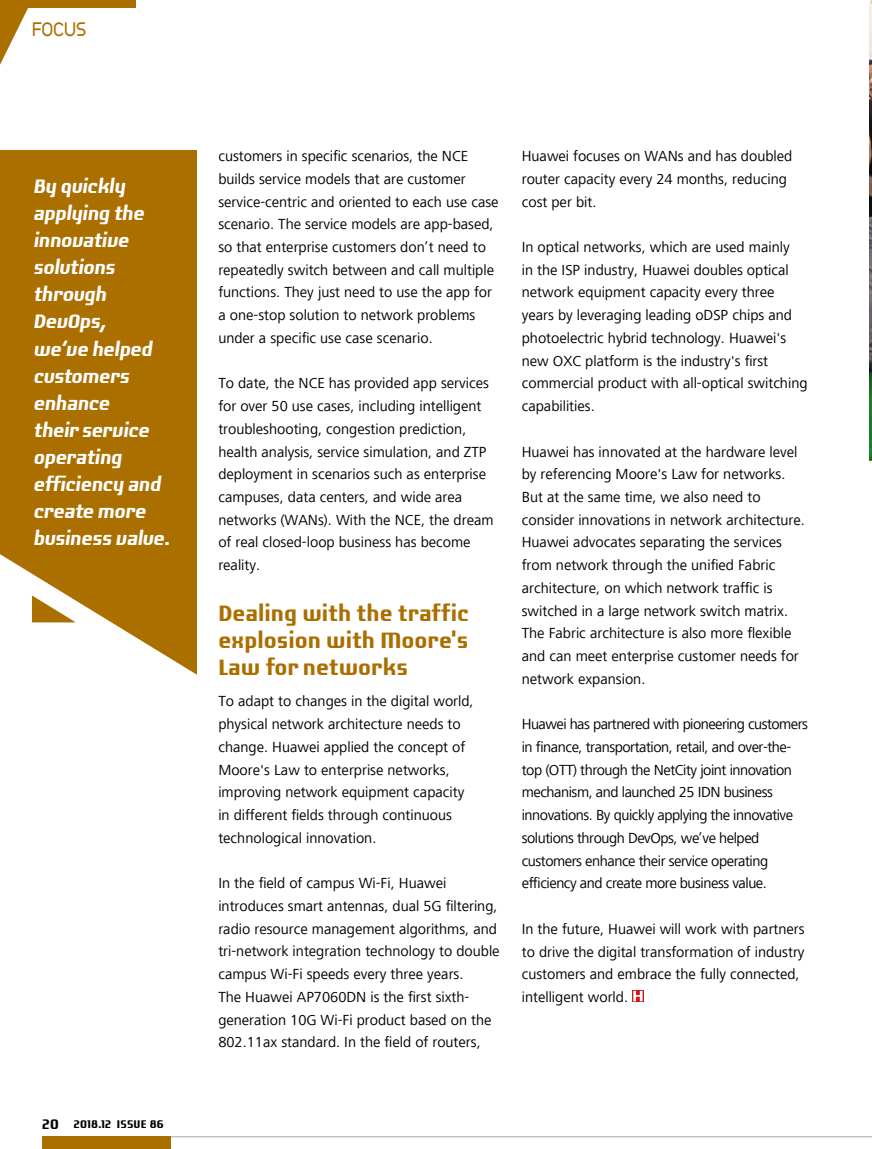
<style>
.page{position:relative;width:872px;height:1149px;background:#fff}
.page>*{position:absolute;margin:0;border:0;box-sizing:border-box;transform-origin:0 0}
.t1{font:700 24px/27px "Laconic";color:#ab6f00;text-align:justify}
.t2{font:700 21px/27px "Laconic";color:#fff}
.t3{font:700 18.6px "Time Burner";color:#ab6f00}
.t4{font:15px/22.6px "Frutiger Next LT";color:#000}
.t5{font:15px/22.6px "Frutiger Next LT";letter-spacing:-.03em;color:#000}
.t6{font:700 12px "Laconic";color:#000}
.s1{font-size:15px}
</style>
<div class="page">
<hr style="left:171px;top:1135px;width:701px;height:1px;background:#a6afb5">
<svg style="left:0;top:8px;width:28px;height:57px"></svg>
<div style="left:0;top:0;width:136px;height:8px;background:#ab6f00"></div>
<div style="left:43px;top:1135px;width:128px;height:13px;background:#ab6f00"></div>
<svg style="left:632px;top:990px;width:11px;height:11px"></svg>
<svg style="left:633px;top:990px;width:9px;height:10px"></svg>
<img style="left:870px;top:0;width:2px;height:462px">
<svg style="left:0;top:470px;width:197px;height:204px;fill:#ab6f00"></svg>
<div style="left:0;top:150px;width:197px;height:320px;background:#ab6f00"></div>
<p class="t3" style="left:33px;top:15px;width:56px">FOCUS</p>
<h2 class="t2" style="left:33px;top:172px;width:142px">By quickly applying the innovative solutions through<br>DevOps,<br>we’ve helped customers enhance theirservice operating efficiency and create more business value.</h2>
<p class="t6" style="left:42px;top:1116px;width:123px"><span class="s1">20</span> 2018.12 ISSUE 86</p>
<p class="t4" style="left:218px;top:145px;width:282px">customers in specific scenarios, the NCE builds service models that are customer service-centric and oriented to each use case scenario. The service models are app-based, so that enterprise customers don’t need to repeatedly switch between and call multiple functions. They just need to use the app for a one-stop solution to network problems under a specific use case scenario.</p>
<p class="t4" style="left:218px;top:372px;width:277px">To date, the NCE has provided app services for over 50 use cases, including intelligent troubleshooting, congestion prediction, health analysis, service simulation, and ZTP deployment in scenarios such as enterprise campuses, data centers, and wide area networks (WANs). With the NCE, the dream of real closed-loop business has become reality.</p>
<h1 class="t1" style="left:218px;top:598px;width:252px">Dealing with the traffic explosion with Moore's Law for networks</h1>
<p class="t4" style="left:218px;top:690px;width:257px">To adapt to changes in the digital world, physical network architecture needs to change. Huawei applied the concept of Moore's Law to enterprise networks, improving network equipment capacity in different fields through continuous technological innovation.</p>
<p class="t4" style="left:218px;top:871px;width:283px">In the field of campus Wi-Fi, Huawei introduces smart antennas, dual 5G filtering, radio resource management algorithms, and tri-network integration technology to double campus Wi-Fi speeds every three years.<br>The Huawei AP7060DN is the first sixth&shy;generation 10G Wi-Fi product based on the 802.11ax standard. In the field of routers,</p>
<p class="t4" style="left:522px;top:145px;width:272px">Huawei focuses on WANs and has doubled router capacity every 24 months, reducing cost per bit.</p>
<p class="t4" style="left:522px;top:236px;width:287px">In optical networks, which are used mainly<br>in the ISP industry, Huawei doubles optical network equipment capacity every three years by leveraging leading oDSP chips and photoelectric hybrid technology. Huawei's new OXC platform is the industry's first commercial product with all-optical switching capabilities.</p>
<p class="t4" style="left:522px;top:440px;width:285px">Huawei has innovated at the hardware level by referencing Moore's Law for networks.<br>But at the same time, we also need to consider innovations in network architecture.<br>Huawei advocates separating the services from network through the unified Fabric architecture, on which network traffic is switched in a large network switch matrix.<br>The Fabric architecture is also more flexible and can meet enterprise customer needs for network expansion.</p>
<p class="t5" style="left:522px;top:712px;width:288px">Huawei has partnered with pioneering customers in finance, transportation, retail, and over-the&shy;top (OTT) through the NetCity joint innovation mechanism, and launched 25 IDN business innovations. By quickly applying the innovative solutions through DevOps, we’ve helped customers enhance their service operating efficiency and create more business value.</p>
<p class="t4" style="left:522px;top:917px;width:284px">In the future, Huawei will work with partners to drive the digital transformation of industry customers and embrace the fully connected, intelligent world.</p>
</div>
